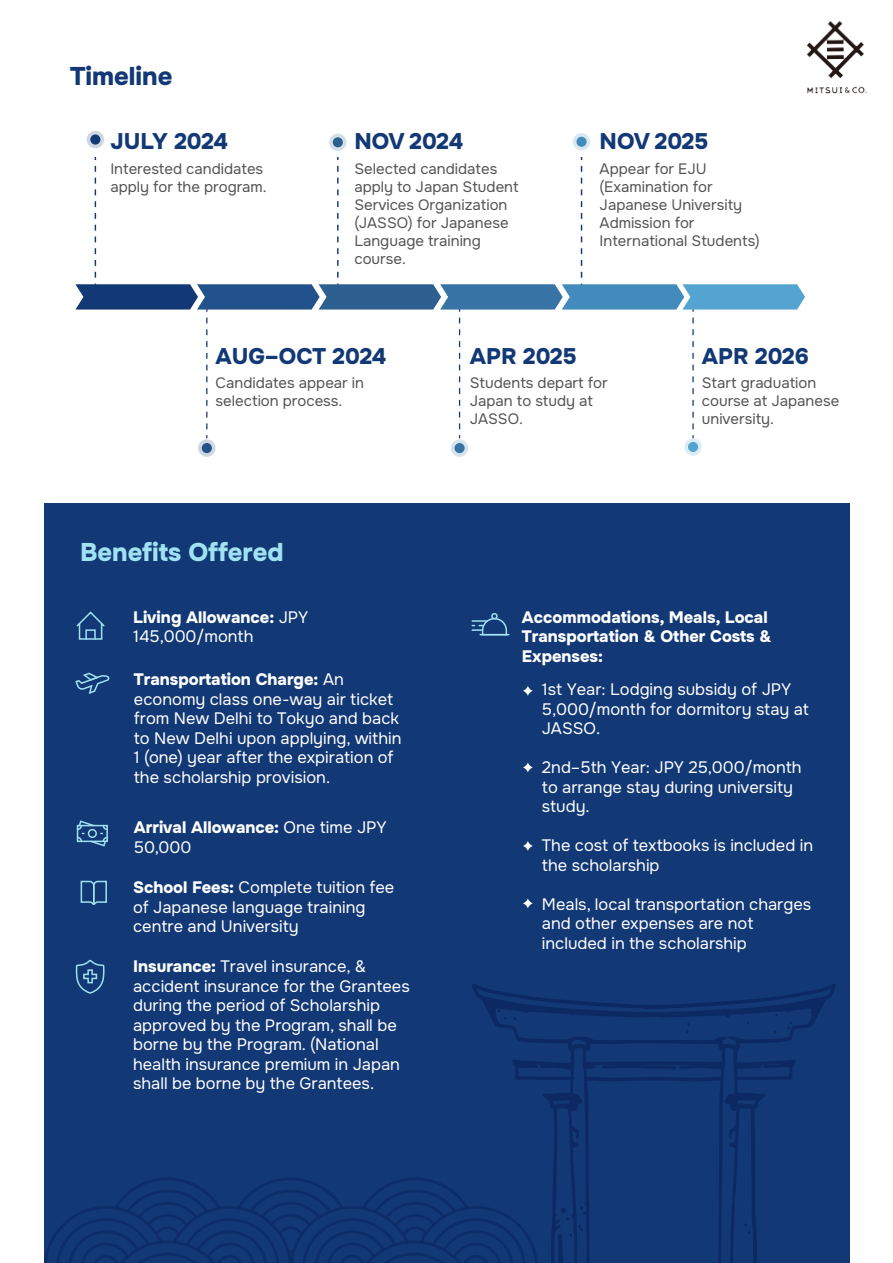
<style>
.page{position:relative;width:893px;height:1263px;background:#fff}
.page>*{position:absolute;margin:0;border:0;box-sizing:border-box;transform-origin:0 0}
.t1{font:25.5px "Onest";color:#a0e1f2}
.t2{font:25.5px "Onest";color:#123875}
.t3{font:22.5px "Onest";color:#123875}
.t4{font:16.5px/19.5px "Onest";color:#fff}
.t5{font:15px/18px "Onest";color:#545454}
</style>
<div class="page">
<div style="left:44px;top:503px;width:805px;height:760px;background:#123875"></div>
<svg style="left:80px;top:880px;width:27px;height:25px"></svg>
<svg style="left:87px;top:131px;width:17px;height:17px"></svg>
<div style="left:90px;top:134px;width:10px;height:11px;background:#123875;border-radius:50%"></div>
<svg style="left:206px;top:318px;width:1px;height:120px"></svg>
<svg style="left:198px;top:439px;width:18px;height:18px"></svg>
<div style="left:202px;top:443px;width:10px;height:10px;background:#22528c;border-radius:50%"></div>
<svg style="left:459px;top:318px;width:1px;height:120px"></svg>
<svg style="left:451px;top:439px;width:17px;height:18px"></svg>
<div style="left:454px;top:443px;width:11px;height:10px;background:#3773a5;border-radius:50%"></div>
<svg style="left:692px;top:318px;width:2px;height:120px"></svg>
<svg style="left:684px;top:438px;width:18px;height:18px"></svg>
<div style="left:688px;top:442px;width:10px;height:10px;background:#54a4d1;border-radius:50%"></div>
<svg style="left:329px;top:134px;width:18px;height:17px"></svg>
<div style="left:333px;top:137px;width:10px;height:10px;background:#2d6091;border-radius:50%"></div>
<svg style="left:573px;top:133px;width:17px;height:17px"></svg>
<div style="left:576px;top:137px;width:11px;height:10px;background:#428bbc;border-radius:50%"></div>
<svg style="left:75px;top:157px;width:730px;height:155px"></svg>
<svg style="left:523px;top:686px;width:10px;height:10px"></svg>
<svg style="left:523px;top:762px;width:10px;height:10px"></svg>
<svg style="left:523px;top:841px;width:10px;height:10px"></svg>
<svg style="left:523px;top:898px;width:10px;height:10px"></svg>
<svg style="left:76px;top:611px;width:29px;height:17px"></svg>
<div style="left:79px;top:623px;width:23px;height:17px;border:2px solid #a0e1f2"></div>
<div style="left:85px;top:629px;width:11px;height:11px;border:2px solid #a0e1f2"></div>
<svg style="left:472px;top:618px;width:37px;height:18px"></svg>
<div style="left:491px;top:613px;width:7px;height:6px;border:2px solid #a0e1f2;border-radius:50%"></div>
<svg style="left:44px;top:959px;width:791px;height:304px"></svg>
<svg style="left:76px;top:820px;width:32px;height:27px"></svg>
<svg style="left:75px;top:672px;width:35px;height:22px"></svg>
<img style="left:806px;top:21px;width:61px;height:73px">
<h1 class="t2" style="left:70px;top:61px;width:104px">Timeline</h1>
<h2 class="t3" style="left:110px;top:127px;width:119px">JULY 2024</h2>
<p class="t5" style="left:110px;top:160px;width:158px">Interested candidates apply for the program.</p>
<h2 class="t3" style="left:354px;top:127px;width:110px">NOV 2024</h2>
<p class="t5" style="left:354px;top:160px;width:166px">Selected candidates apply to Japan Student<br>Services Organization (JASSO) for Japanese<br>Language training course.</p>
<h2 class="t3" style="left:600px;top:127px;width:110px">NOV 2025</h2>
<p class="t5" style="left:600px;top:160px;width:161px">Appear for EJU (Examination for<br>Japanese University<br>Admission for<br>International Students)</p>
<h2 class="t3" style="left:216px;top:343px;width:172px">AUG–OCT 2024</h2>
<h2 class="t3" style="left:470px;top:343px;width:108px">APR 2025</h2>
<h2 class="t3" style="left:702px;top:343px;width:109px">APR 2026</h2>
<p class="t5" style="left:216px;top:374px;width:150px">Candidates appear in selection process.</p>
<h1 class="t1" style="left:80px;top:537px;width:205px">Benefits Offered</h1>
<p class="t4" style="left:133px;top:608px;width:177px">Living Allowance: JPY<br>145,000/month</p>
<p class="t4" style="left:134px;top:670px;width:269px">Transportation Charge: An economy class one-way air ticket from New Delhi to Tokyo and back to New Delhi upon applying, within<br>1 (one) year after the expiration of the scholarship provision.</p>
<p class="t4" style="left:134px;top:818px;width:254px">Arrival Allowance: One time JPY<br>50,000</p>
<p class="t4" style="left:133px;top:878px;width:263px">School Fees: Complete tuition fee of Japanese language training centre and University</p>
<p class="t4" style="left:133px;top:957px;width:278px">Insurance: Travel insurance, &amp; accident insurance for the Grantees during the period of Scholarship approved by the Program, shall be borne by the Program. (National health insurance premium in Japan shall be borne by the Grantees.</p>
<p class="t5" style="left:470px;top:374px;width:139px">Students depart for<br>Japan to study at<br>JASSO.</p>
<p class="t5" style="left:702px;top:374px;width:139px">Start graduation course at Japanese university.</p>
<p class="t4" style="left:522px;top:608px;width:251px">Accommodations, Meals, Local<br>Transportation &amp; Other Costs &amp;<br>Expenses:</p>
<p class="t4" style="left:542px;top:680px;width:269px">1st Year: Lodging subsidy of JPY<br>5,000/month for dormitory stay at<br>JASSO.</p>
<p class="t4" style="left:542px;top:758px;width:261px">2nd–5th Year: JPY 25,000/month to arrange stay during university study.</p>
<p class="t4" style="left:542px;top:836px;width:273px">The cost of textbooks is included in the scholarship</p>
<p class="t4" style="left:542px;top:895px;width:271px">Meals, local transportation charges and other expenses are not included in the scholarship</p>
</div>
